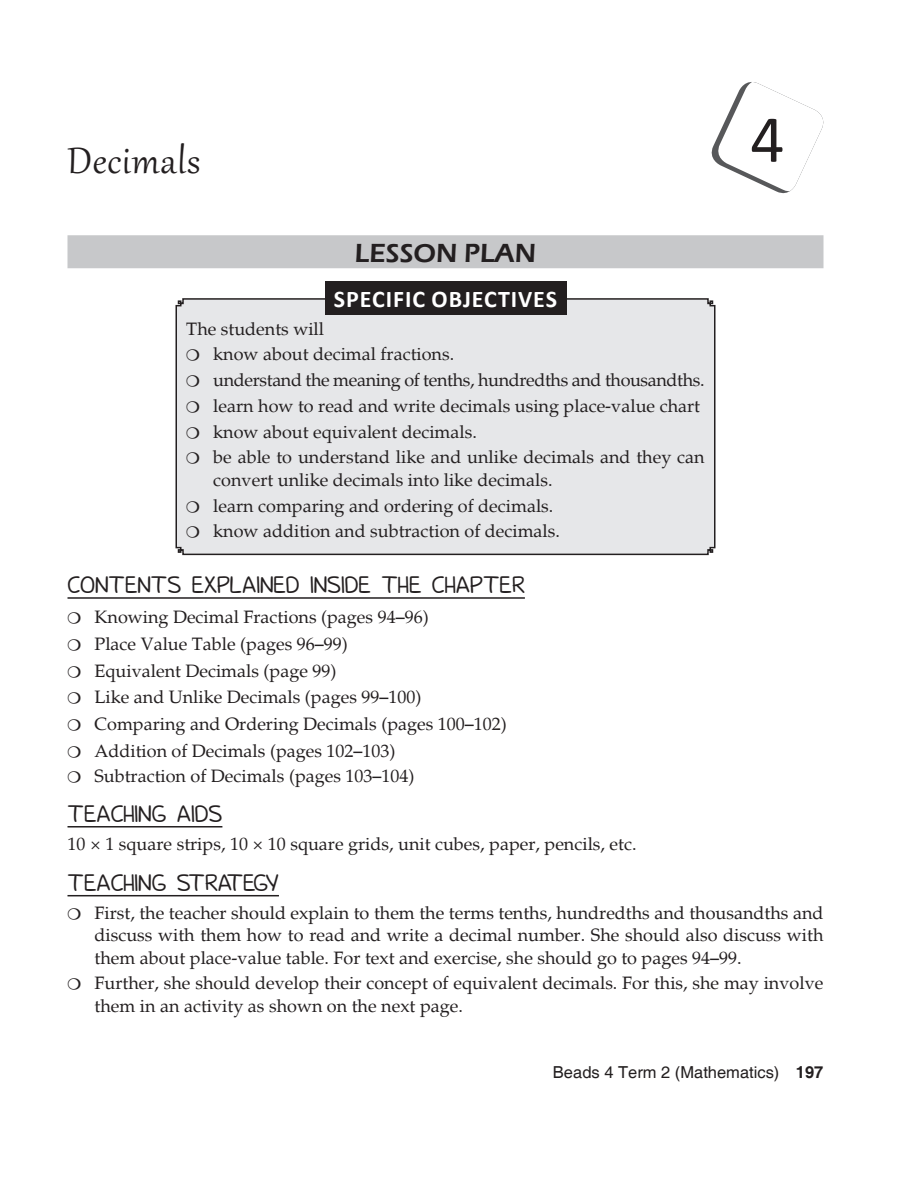
<style>
.page{position:relative;width:918px;height:1188px;background:#fff}
.page>*{position:absolute;margin:0;border:0;box-sizing:border-box;transform-origin:0 0}
.t1{font:67.5px "Calibri";color:#231f20}
.t2{font:45px "Gabriola";letter-spacing:.02em;color:#231f20}
.Lesson_plan{font:600 27px "Eras ITC";color:#231f20}
.t3{font:700 24px "Calibri";letter-spacing:.04em;color:#fff}
.Heading_2{font:21px "Donald";color:#231f20}
.Sub_para{font:18px/25.8px "Palatino";color:#231f20}
.Body_text{font:18px "Palatino";color:#231f20}
.t4{font:16.5px "Helvetica";color:#231f20}
.s1{font-weight:700}
</style>
<div class="page">
<svg style="left:711px;top:82px;width:113px;height:112px"></svg>
<div style="left:68px;top:235px;width:756px;height:33px;background:#c7c8ca"></div>
<hr style="left:68px;top:597px;width:457px;height:2px;background:#231f20">
<hr style="left:68px;top:826px;width:154px;height:2px;background:#231f20">
<hr style="left:68px;top:895px;width:211px;height:1px;background:#231f20">
<div style="left:175px;top:297px;width:541px;height:259px;background:#e6e7e9"></div>
<div style="left:325px;top:281px;width:241px;height:34px;background:#231f20"></div>
<svg style="left:187px;top:349px;width:12px;height:12px"></svg>
<svg style="left:187px;top:375px;width:12px;height:12px"></svg>
<svg style="left:187px;top:401px;width:12px;height:11px"></svg>
<svg style="left:187px;top:427px;width:12px;height:11px"></svg>
<svg style="left:187px;top:452px;width:12px;height:12px"></svg>
<svg style="left:187px;top:501px;width:12px;height:11px"></svg>
<svg style="left:187px;top:526px;width:12px;height:12px"></svg>
<p class="t2" style="left:68px;top:131px;width:134px">Decimals</p>
<p class="t1" style="left:750px;top:97px;width:36px">4</p>
<p class="Lesson_plan" style="left:355px;top:237px;width:183px">LESSON PLAN</p>
<p class="t3" style="left:334px;top:284px;width:225px">SPECIFIC OBJECTIVES</p>
<p class="Sub_para" style="left:213px;top:316px;width:493px;text-indent:-27px">The students will<br>know about decimal fractions.<br>understand the meaning of tenths, hundredths and thousandths. learn how to read and write decimals using place-value chart know about equivalent decimals.<br>be able to understand like and unlike decimals and they can</p>
<p class="Sub_para" style="left:213px;top:467px;width:348px">convert unlike decimals into like decimals. learn comparing and ordering of decimals. know addition and subtraction of decimals.</p>
<p class="Heading_2" style="left:68px;top:576px;width:459px">CONTENTS EXPLAINED INSIDE THE CHAPTER</p>
<p class="Sub_para" style="left:95px;top:604px;width:336px">Knowing Decimal Fractions (pages 94–96)</p>
<p class="Sub_para" style="left:95px;top:631px;width:255px">Place Value Table (pages 96–99)</p>
<p class="Sub_para" style="left:95px;top:658px;width:244px">Equivalent Decimals (page 99)</p>
<p class="Sub_para" style="left:95px;top:685px;width:329px">Like and Unlike Decimals (pages 99–100)</p>
<p class="Sub_para" style="left:95px;top:712px;width:414px">Comparing and Ordering Decimals (pages 100–102)</p>
<p class="Sub_para" style="left:95px;top:738px;width:303px">Addition of Decimals (pages 102–103)</p>
<p class="Sub_para" style="left:95px;top:763px;width:322px">Subtraction of Decimals (pages 103–104)</p>
<p class="Heading_2" style="left:68px;top:805px;width:156px">TEACHING AIDS</p>
<p class="Body_text" style="left:68px;top:833px;width:571px">10 × 1 square strips, 10 × 10 square grids, unit cubes, paper, pencils, etc.</p>
<p class="Heading_2" style="left:68px;top:874px;width:213px">TEACHING STRATEGY</p>
<p class="Sub_para" style="left:94px;top:902px;width:731px;line-height:22.5px;text-align:justify">First, the teacher should explain to them the terms tenths, hundredths and thousandths and discuss with them how to read and write a decimal number. She should also discuss with them about place-value table. For text and exercise, she should go to pages 94–99.</p>
<p class="Sub_para" style="left:94px;top:972px;width:730px;line-height:22.5px">Further, she should develop their concept of equivalent decimals. For this, she may involve them in an activity as shown on the next page.</p>
<p class="t4" style="left:553px;top:1063px;width:272px">Beads 4 Term 2 (Mathematics) <span class="s1">197</span></p>
</div>
